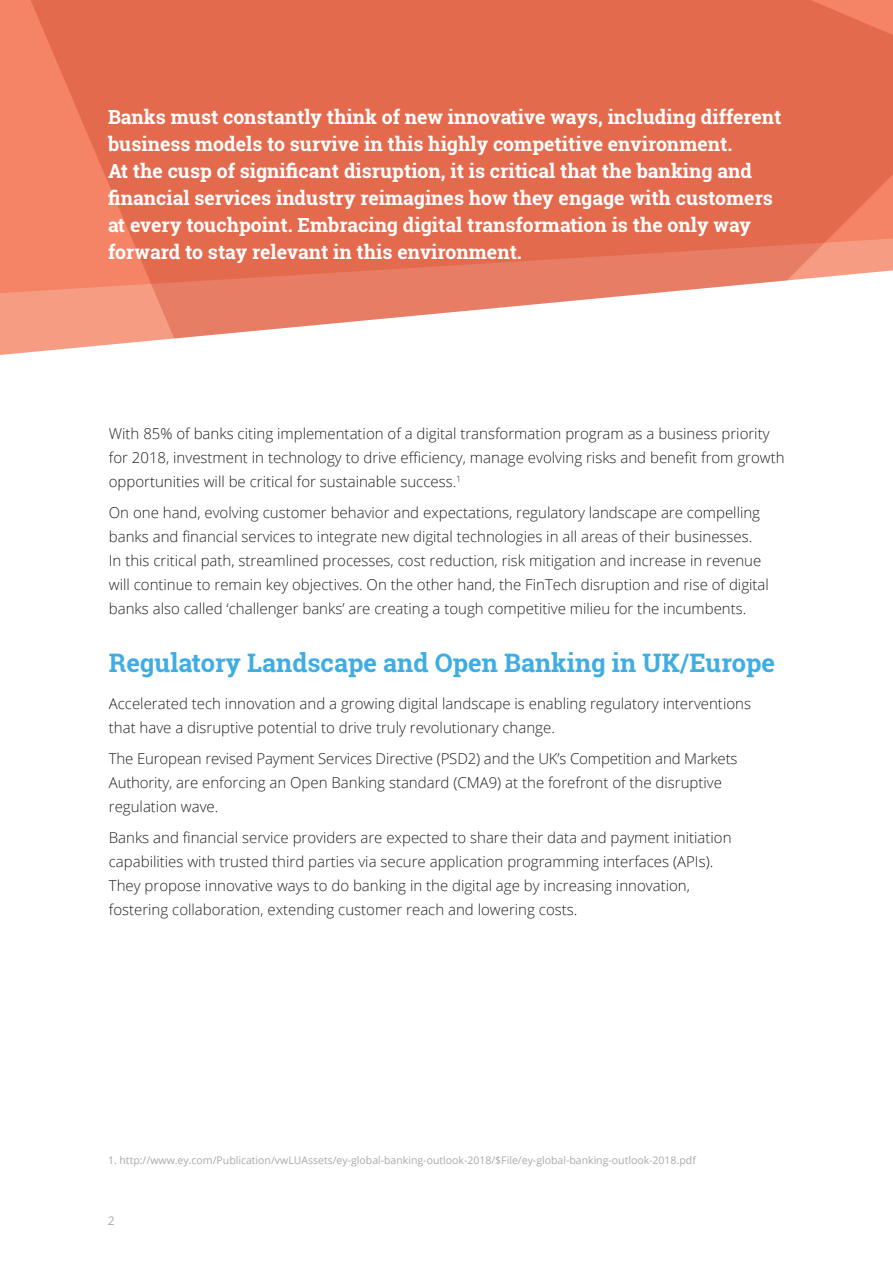
<style>
.page{position:relative;width:893px;height:1263px;background:#fff}
.page>*{position:absolute;margin:0;border:0;box-sizing:border-box;transform-origin:0 0}
.t1{font:700 25.5px "Roboto Slab";color:#40ade2}
.t2{font:700 19.5px/27px "Roboto Slab";color:#fff}
.t3{font:300 15px/24px "Open Sans";color:#231f20}
.t4{font:12px "Open Sans";color:#a8a9ad}
.t5{font:10.5px "Open Sans";color:#a8a9ad}
</style>
<div class="page">
<svg style="left:0;top:338px;width:179px;height:17px"></svg>
<svg style="left:0;top:0;width:893px;height:338px;background:#e87c62"></svg>
<p class="t2" style="left:108px;top:103px;width:675px">Banks must constantly think of new innovative ways, including different business models to survive in this highly competitive environment.<br>At the cusp of significant disruption, it is critical that the banking and financial services industry reimagines how they engage with customers at every touchpoint. Embracing digital transformation is the only way forward to stay relevant in this environment.</p>
<p class="t3" style="left:109px;top:421px;width:677px">With 85% of banks citing implementation of a digital transformation program as a business priority for 2018, investment in technology to drive efficiency, manage evolving risks and benefit from growth opportunities will be critical for sustainable success.<sup>1</sup></p>
<p class="t3" style="left:109px;top:500px;width:662px">On one hand, evolving customer behavior and expectations, regulatory landscape are compelling banks and financial services to integrate new digital technologies in all areas of their businesses.<br>In this critical path, streamlined processes, cost reduction, risk mitigation and increase in revenue will continue to remain key objectives. On the other hand, the FinTech disruption and rise of digital banks also called ‘challenger banks’ are creating a tough competitive milieu for the incumbents.</p>
<p class="t1" style="left:109px;top:645px;width:668px">Regulatory Landscape and Open Banking in UK/Europe</p>
<p class="t3" style="left:109px;top:691px;width:644px">Accelerated tech innovation and a growing digital landscape is enabling regulatory interventions that have a disruptive potential to drive truly revolutionary change.</p>
<p class="t3" style="left:109px;top:746px;width:630px">The European revised Payment Services Directive (PSD2) and the UK’s Competition and Markets<br>Authority, are enforcing an Open Banking standard (CMA9) at the forefront of the disruptive regulation wave.</p>
<p class="t3" style="left:109px;top:825px;width:624px">Banks and financial service providers are expected to share their data and payment initiation capabilities with trusted third parties via secure application programming interfaces (APIs).<br>They propose innovative ways to do banking in the digital age by increasing innovation, fostering collaboration, extending customer reach and lowering costs.</p>
<p class="t5" style="left:108px;top:1152px;width:589px">1. http://www.ey.com/Publication/vwLUAssets/ey-global-banking-outlook-2018/$File/ey-global-banking-outlook-2018.pdf</p>
<p class="t4" style="left:108px;top:1213px;width:8px">2</p>
</div>
